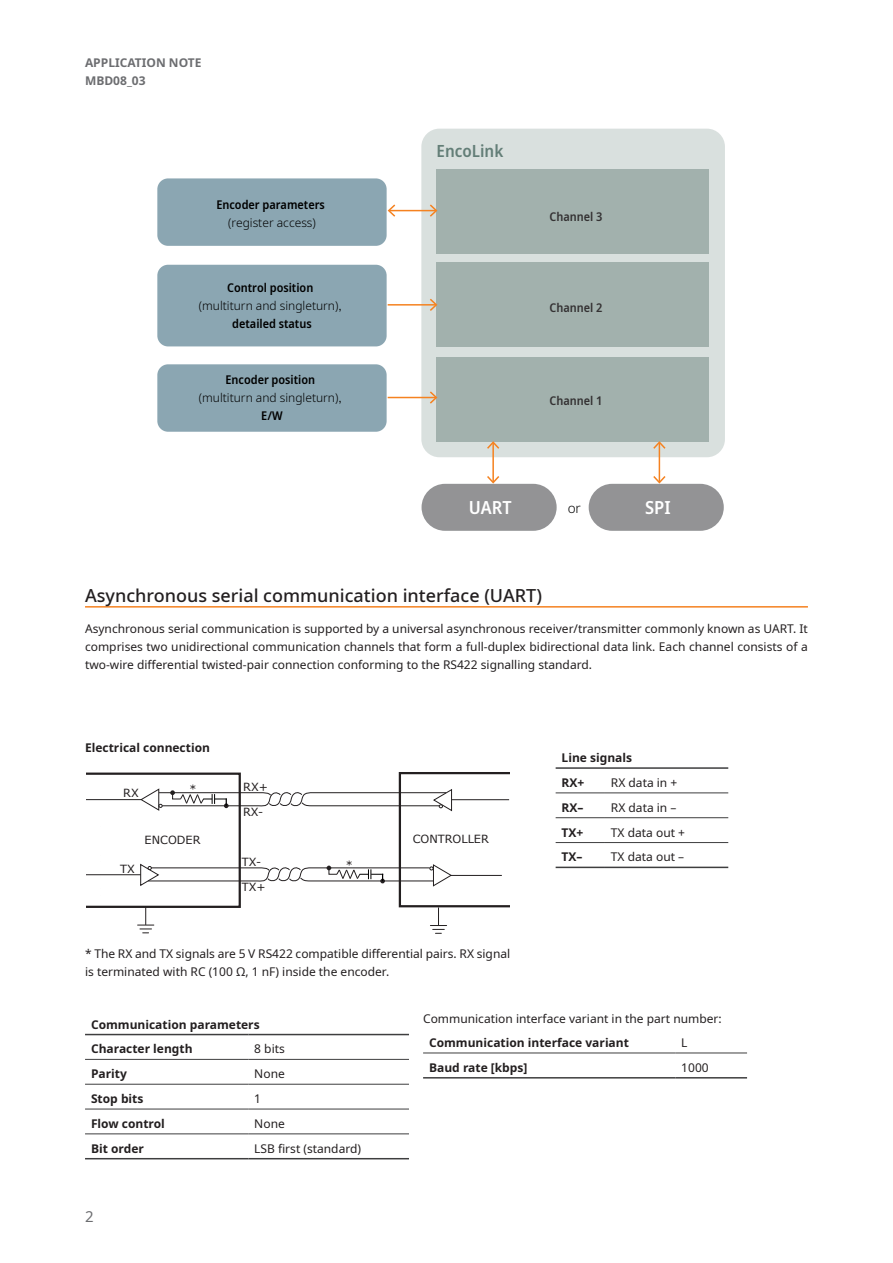
<style>
.page{position:relative;width:893px;height:1263px;background:#fff}
.page>*{position:absolute;margin:0;border:0;box-sizing:border-box;transform-origin:0 0}
.p_H3{font:500 18px "Noto Sans";color:#231f20}
.t1{font:600 semi-condensed 18px "Noto Sans";color:#fff}
.t2{font:600 semi-condensed 16.8px "Noto Sans";color:#637e77}
.t3{font:15px "Noto Sans";color:#6c6d70}
.t4{font:300 13.5px "Noto Sans";color:#000}
.p_body{font:12px/18px "Noto Sans";color:#231f20;text-align:justify}
.p_body-bold{font:700 12px "Noto Sans";color:#231f20}
.t5{font:600 semi-condensed 12px/18px "Noto Sans";color:#000;text-align:center}
.t6{font:300 12px/18px "Noto Sans";color:#000;text-align:center}
.t7{font:600 semi-condensed 12px "Noto Sans";color:#343233}
.t8{font:700 12px/18px "Noto Sans";color:#6c6d70}
.t9{font:11.25px "Verdana";color:#231f20}
.t10{font:11.1px "Verdana";color:#231f20}
.s1{font-weight:300;font-stretch:normal}
.s2{font-family:"Arial";font-weight:400;font-stretch:normal}
.s3{font-weight:600;font-stretch:semi-condensed}
.s4{font-family:"Arial";font-weight:400}
</style>
<div class="page">
<hr style="left:85px;top:606px;width:723px;height:2px;background:#f58220">
<svg style="left:86px;top:772px;width:423px;height:162px"></svg>
<hr style="left:85px;top:1059px;width:163px;height:1px;background:#3e3e3f">
<hr style="left:248px;top:1059px;width:161px;height:1px;background:#3e3e3f">
<hr style="left:85px;top:1084px;width:163px;height:1px;background:#3e3e3f">
<hr style="left:248px;top:1084px;width:161px;height:1px;background:#3e3e3f">
<hr style="left:85px;top:1109px;width:163px;height:1px;background:#3e3e3f">
<hr style="left:248px;top:1109px;width:161px;height:1px;background:#3e3e3f">
<hr style="left:85px;top:1133px;width:163px;height:1px;background:#3e3e3f">
<hr style="left:248px;top:1133px;width:161px;height:1px;background:#3e3e3f">
<hr style="left:85px;top:1158px;width:163px;height:1px;background:#3e3e3f">
<hr style="left:248px;top:1158px;width:161px;height:1px;background:#3e3e3f">
<hr style="left:85px;top:1034px;width:163px;height:1px;background:#3e3e3f">
<hr style="left:248px;top:1034px;width:161px;height:1px;background:#3e3e3f">
<hr style="left:423px;top:1052px;width:252px;height:1px;background:#3e3e3f">
<hr style="left:675px;top:1052px;width:72px;height:1px;background:#3e3e3f">
<hr style="left:423px;top:1077px;width:252px;height:1px;background:#3e3e3f">
<hr style="left:675px;top:1077px;width:72px;height:1px;background:#3e3e3f">
<hr style="left:556px;top:792px;width:49px;height:1px;background:#3e3e3f">
<hr style="left:605px;top:792px;width:123px;height:1px;background:#3e3e3f">
<hr style="left:556px;top:817px;width:49px;height:1px;background:#3e3e3f">
<hr style="left:605px;top:817px;width:123px;height:1px;background:#3e3e3f">
<hr style="left:556px;top:842px;width:49px;height:1px;background:#3e3e3f">
<hr style="left:605px;top:842px;width:123px;height:1px;background:#3e3e3f">
<hr style="left:556px;top:867px;width:49px;height:1px;background:#3e3e3f">
<hr style="left:605px;top:867px;width:123px;height:1px;background:#3e3e3f">
<hr style="left:556px;top:767px;width:49px;height:2px;background:#3e3e3f">
<hr style="left:605px;top:767px;width:123px;height:2px;background:#3e3e3f">
<div style="left:421px;top:129px;width:304px;height:328px;background:#d9e0de;border-radius:18px"></div>
<div style="left:157px;top:178px;width:230px;height:68px;background:#8ba6b2;border-radius:11px"></div>
<div style="left:157px;top:265px;width:230px;height:81px;background:#8ba6b2;border-radius:11px"></div>
<div style="left:157px;top:364px;width:230px;height:68px;background:#8ba6b2;border-radius:11px"></div>
<div style="left:437px;top:169px;width:272px;height:84px;background:#a2b1ad"></div>
<div style="left:437px;top:263px;width:272px;height:84px;background:#a2b1ad"></div>
<div style="left:437px;top:357px;width:272px;height:84px;background:#a2b1ad"></div>
<div style="left:422px;top:484px;width:135px;height:47px;background:#939395;border-radius:23px"></div>
<div style="left:589px;top:484px;width:135px;height:47px;background:#939395;border-radius:23px"></div>
<hr style="left:389px;top:210px;width:47px;height:1px;background:#f58220">
<svg style="left:388px;top:204px;width:7px;height:13px"></svg>
<svg style="left:430px;top:204px;width:7px;height:13px"></svg>
<hr style="left:388px;top:304px;width:48px;height:2px;background:#f58220">
<svg style="left:430px;top:299px;width:7px;height:12px"></svg>
<hr style="left:388px;top:397px;width:48px;height:1px;background:#f58220">
<svg style="left:430px;top:391px;width:7px;height:13px"></svg>
<hr style="left:492px;top:443px;width:2px;height:39px;background:#f58220">
<svg style="left:487px;top:441px;width:12px;height:8px"></svg>
<svg style="left:487px;top:476px;width:12px;height:8px"></svg>
<hr style="left:659px;top:443px;width:1px;height:39px;background:#f58220">
<svg style="left:653px;top:441px;width:12px;height:8px"></svg>
<svg style="left:653px;top:476px;width:12px;height:8px"></svg>
<p class="t9" style="left:120px;top:50px;width:57px">ENCODER</p>
<p class="t8" style="left:85px;top:54px;width:118px">APPLICATION NOTE<br>MBD08_03</p>
<p class="t9" style="left:83px;top:76px;width:28px">Data</p>
<p class="t2" style="left:437px;top:139px;width:68px">EncoLink</p>
<p class="t5" style="left:216px;top:196px;width:110px">Encoder parameters <span class="s1">(register access)</span></p>
<p class="t7" style="left:550px;top:208px;width:55px">Channel 3</p>
<p class="t5" style="left:199px;top:279px;width:144px">Control position <span class="s1">(multiturn and singleturn)</span><span class="s2">, </span>detailed status</p>
<p class="t6" style="left:199px;top:371px;width:144px"><span class="s3">Encoder position </span>(multiturn and singleturn)<span class="s4">,<br></span><span class="s3">E/W</span></p>
<p class="t7" style="left:550px;top:299px;width:55px">Channel 2</p>
<p class="t7" style="left:550px;top:393px;width:55px">Channel 1</p>
<p class="t1" style="left:469px;top:495px;width:44px">UART</p>
<p class="t1" style="left:645px;top:495px;width:27px">SPI</p>
<p class="t4" style="left:568px;top:498px;width:15px">or</p>
<p class="p_H3" style="left:85px;top:583px;width:458px">Asynchronous serial communication interface (UART)</p>
<p class="p_body" style="left:85px;top:619px;width:724px">Asynchronous serial communication is supported by a universal asynchronous receiver/transmitter commonly known as UART. It comprises two unidirectional communication channels that form a full-duplex bidirectional data link. Each channel consists of a two-wire differential twisted-pair connection conforming to the RS422 signalling standard.</p>
<p class="p_body-bold" style="left:85px;top:739px;width:126px">Electrical connection</p>
<p class="t9" style="left:123px;top:785px;width:17px">RX</p>
<p class="t10" style="left:190px;top:782px;width:9px">*</p>
<p class="t9" style="left:243px;top:779px;width:26px">RX+</p>
<p class="t9" style="left:243px;top:804px;width:22px">RX-</p>
<p class="t9" style="left:120px;top:861px;width:16px">TX</p>
<p class="t9" style="left:145px;top:832px;width:57px">ENCODER</p>
<p class="t9" style="left:413px;top:831px;width:78px">CONTROLLER</p>
<p class="t9" style="left:242px;top:880px;width:25px">TX+</p>
<p class="t9" style="left:242px;top:854px;width:21px">TX-</p>
<p class="t10" style="left:346px;top:857px;width:9px">*</p>
<p class="p_body" style="left:85px;top:945px;width:427px">* The RX and TX signals are 5 V RS422 compatible differential pairs. RX signal is terminated with RC (100 Ω, 1 nF) inside the encoder.</p>
<p class="p_body-bold" style="left:562px;top:749px;width:72px">Line signals</p>
<p class="p_body-bold" style="left:562px;top:774px;width:24px">RX+</p>
<p class="p_body" style="left:611px;top:774px;width:68px">RX data in +</p>
<p class="p_body-bold" style="left:562px;top:799px;width:23px">RX–</p>
<p class="p_body" style="left:611px;top:799px;width:67px">RX data in –</p>
<p class="p_body-bold" style="left:562px;top:824px;width:23px">TX+</p>
<p class="p_body" style="left:611px;top:823px;width:76px">TX data out +</p>
<p class="p_body-bold" style="left:562px;top:848px;width:22px">TX–</p>
<p class="p_body" style="left:611px;top:848px;width:75px">TX data out –</p>
<p class="p_body-bold" style="left:91px;top:1016px;width:170px">Communication parameters</p>
<p class="p_body-bold" style="left:91px;top:1040px;width:103px">Character length</p>
<p class="p_body" style="left:254px;top:1040px;width:32px">8 bits</p>
<p class="p_body-bold" style="left:91px;top:1065px;width:37px">Parity</p>
<p class="p_body" style="left:254px;top:1065px;width:32px">None</p>
<p class="p_body-bold" style="left:91px;top:1090px;width:54px">Stop bits</p>
<p class="p_body" style="left:254px;top:1090px;width:8px">1</p>
<p class="p_body-bold" style="left:91px;top:1115px;width:75px">Flow control</p>
<p class="p_body" style="left:254px;top:1115px;width:32px">None</p>
<p class="p_body-bold" style="left:91px;top:1140px;width:54px">Bit order</p>
<p class="p_body" style="left:254px;top:1139px;width:108px">LSB first (standard)</p>
<p class="t3" style="left:85px;top:1205px;width:10px">2</p>
<p class="p_body" style="left:423px;top:1009px;width:300px">Communication interface variant in the part number:</p>
<p class="p_body-bold" style="left:429px;top:1034px;width:201px">Communication interface variant</p>
<p class="p_body" style="left:681px;top:1034px;width:8px">L</p>
<p class="p_body-bold" style="left:429px;top:1059px;width:100px">Baud rate [kbps]</p>
<p class="p_body" style="left:681px;top:1059px;width:29px">1000</p>
</div>
